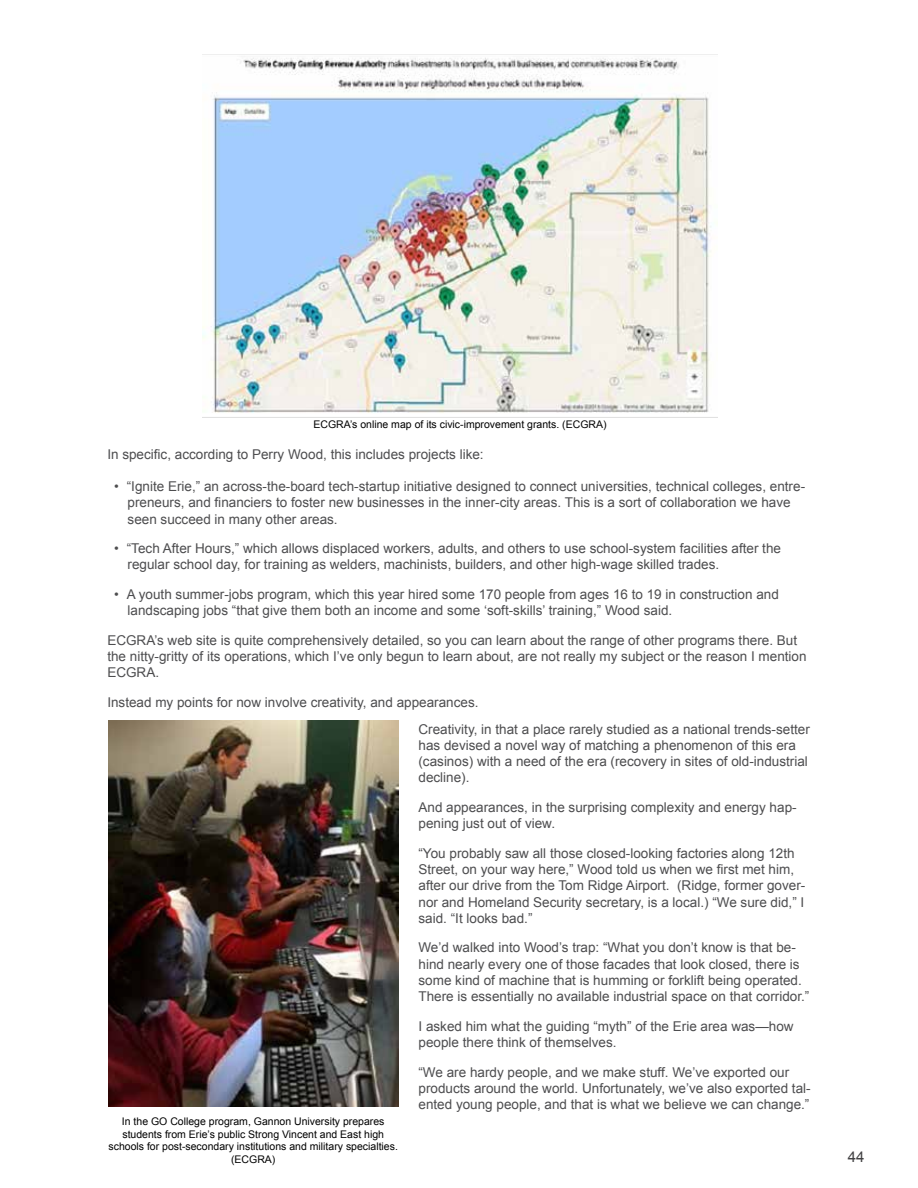
<style>
.page{position:relative;width:918px;height:1188px;background:#fff}
.page>*{position:absolute;margin:0;border:0;box-sizing:border-box;transform-origin:0 0}
.t1{font:15px "Arial";color:#414042}
.t2{font:13.5px/16.2px "Arial";color:#4d4d4f}
.t3{font:10.5px/12.6px "Arial";color:#000;text-align:center}
</style>
<div class="page">
<img style="left:202px;top:54px;width:516px;height:364px">
<img style="left:108px;top:720px;width:291px;height:387px">
<p class="t3" style="left:314px;top:419px;width:295px">ECGRA’s online map of its civic-improvement grants. (ECGRA)</p>
<p class="t2" style="left:107px;top:446px;width:378px">In specific, according to Perry Wood, this includes projects like:</p>
<p class="t2" style="left:128px;top:478px;width:679px;text-indent:-14px">• “Ignite Erie,” an across-the-board tech-startup initiative designed to connect universities, technical colleges, entre&shy;preneurs, and financiers to foster new businesses in the inner-city areas. This is a sort of collaboration we have seen succeed in many other areas.</p>
<p class="t2" style="left:128px;top:541px;width:655px;text-indent:-14px">• “Tech After Hours,” which allows displaced workers, adults, and others to use school-system facilities after the regular school day, for training as welders, machinists, builders, and other high-wage skilled trades.</p>
<p class="t2" style="left:128px;top:586px;width:653px;text-indent:-14px">• A youth summer-jobs program, which this year hired some 170 people from ages 16 to 19 in construction and landscaping jobs “that give them both an income and some ‘soft-skills’ training,” Wood said.</p>
<p class="t2" style="left:107px;top:632px;width:701px">ECGRA’s web site is quite comprehensively detailed, so you can learn about the range of other programs there. But the nitty-gritty of its operations, which I’ve only begun to learn about, are not really my subject or the reason I mention<br>ECGRA.</p>
<p class="t2" style="left:419px;top:689px;width:393px;line-height:26.5px;text-indent:-311px">Instead my points for now involve creativity, and appearances.<br>Creativity, in that a place rarely studied as a national trends-setter</p>
<p class="t2" style="left:419px;top:737px;width:391px">has devised a novel way of matching a phenomenon of this era (casinos) with a need of the era (recovery in sites of old-industrial decline).</p>
<p class="t2" style="left:419px;top:799px;width:380px">And appearances, in the surprising complexity and energy hap&shy;pening just out of view.</p>
<p class="t2" style="left:419px;top:845px;width:388px">“You probably saw all those closed-looking factories along 12th Street, on your way here,” Wood told us when we first met him, after our drive from the Tom Ridge Airport. (Ridge, former gover&shy;nor and Homeland Security secretary, is a local.) “We sure did,” I said. “It looks bad.”</p>
<p class="t2" style="left:419px;top:940px;width:392px">We’d walked into Wood’s trap: “What you don’t know is that be&shy;hind nearly every one of those facades that look closed, there is some kind of machine that is humming or forklift being operated.<br>There is essentially no available industrial space on that corridor.”</p>
<p class="t2" style="left:419px;top:1018px;width:377px">I asked him what the guiding “myth” of the Erie area was—how people there think of themselves.</p>
<p class="t2" style="left:419px;top:1064px;width:394px">“We are hardy people, and we make stuff. We’ve exported our products around the world. Unfortunately, we’ve also exported tal&shy;ented young people, and that is what we believe we can change.”</p>
<p class="t3" style="left:109px;top:1115px;width:291px">In the GO College program, Gannon University prepares students from Erie’s public Strong Vincent and East high schools for post-secondary institutions and military specialties. (ECGRA)</p>
<p class="t1" style="left:848px;top:1146px;width:18px">44</p>
</div>
